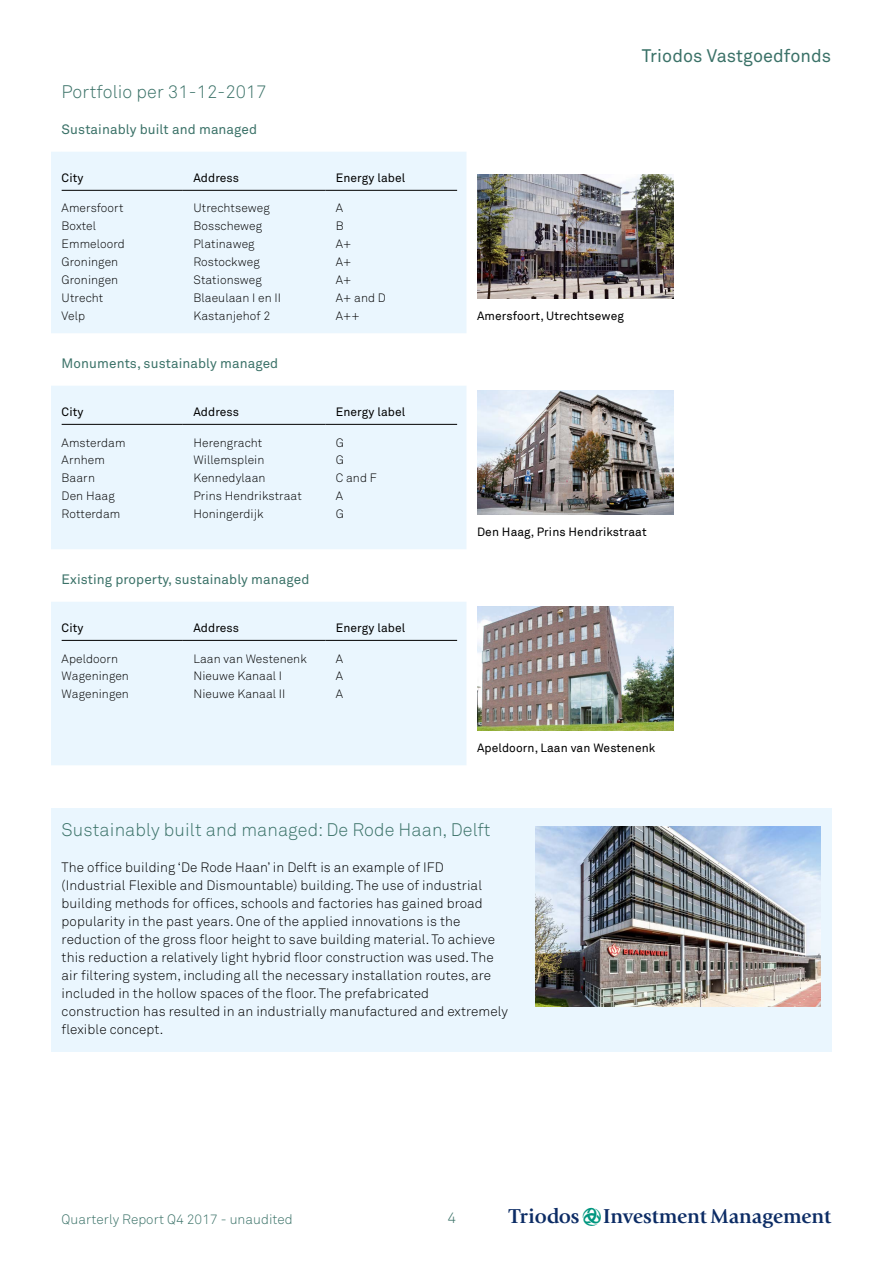
<style>
.page{position:relative;width:893px;height:1263px;background:#fff}
.page>*{position:absolute;margin:0;border:0;box-sizing:border-box;transform-origin:0 0}
.t1{font:21px "Triodos B";color:#0c2c65}
.t2{font:18px "Akkurat Light Pro";letter-spacing:.005em;color:#3b7268}
.t3{font:18px "Akkurat Pro";letter-spacing:.005em;color:#3b7268}
.t4{font:15px "Akkurat Light Pro";color:#3b7268}
.t5{font:13.5px/18px "Akkurat Light Pro";letter-spacing:.005em;color:#000}
.t6{font:13.5px "Akkurat Pro";letter-spacing:.005em;color:#3b7268}
.t7{font:13.5px "Akkurat Light Pro";letter-spacing:.005em;color:#3b7268}
.t8{font:12px "Akkurat Light Pro";letter-spacing:.005em;color:#000}
.t9{font:12px "Akkurat";letter-spacing:.005em;color:#000}
.t10{font:12px "Akkurat Pro";letter-spacing:.005em;color:#000}
.s1{font-family:"Triodos"}
.s2{font-family:"Triodos";color:#00967f}
</style>
<div class="page">
<div style="left:51px;top:809px;width:780px;height:243px;background:#eaf6fe"></div>
<div style="left:51px;top:152px;width:415px;height:181px;background:#eaf6fe"></div>
<hr style="left:62px;top:190px;width:121px;height:1px;background:#000">
<hr style="left:183px;top:190px;width:142px;height:1px;background:#000">
<hr style="left:325px;top:190px;width:132px;height:1px;background:#000">
<img style="left:477px;top:174px;width:196px;height:124px">
<div style="left:51px;top:386px;width:415px;height:163px;background:#eaf6fe"></div>
<hr style="left:62px;top:424px;width:121px;height:1px;background:#000">
<hr style="left:183px;top:424px;width:142px;height:1px;background:#000">
<hr style="left:325px;top:424px;width:132px;height:1px;background:#000">
<img style="left:477px;top:390px;width:196px;height:124px">
<div style="left:51px;top:602px;width:415px;height:163px;background:#eaf6fe"></div>
<hr style="left:62px;top:640px;width:121px;height:1px;background:#000">
<hr style="left:183px;top:640px;width:142px;height:1px;background:#000">
<hr style="left:325px;top:640px;width:132px;height:1px;background:#000">
<img style="left:477px;top:606px;width:196px;height:124px">
<img style="left:536px;top:827px;width:284px;height:180px">
<h2 class="t3" style="left:642px;top:45px;width:191px">Triodos Vastgoedfonds</h2>
<h2 class="t2" style="left:62px;top:81px;width:207px">Portfolio per 31-12-2017</h2>
<p class="t6" style="left:62px;top:121px;width:197px">Sustainably built and managed</p>
<p class="t10" style="left:62px;top:171px;width:23px">City</p>
<p class="t10" style="left:193px;top:171px;width:47px">Address</p>
<p class="t10" style="left:336px;top:171px;width:71px">Energy label</p>
<p class="t8" style="left:62px;top:201px;width:63px">Amersfoort</p>
<p class="t8" style="left:193px;top:201px;width:78px">Utrechtseweg</p>
<p class="t8" style="left:336px;top:201px;width:9px">A</p>
<p class="t8" style="left:62px;top:219px;width:36px">Boxtel</p>
<p class="t8" style="left:193px;top:219px;width:70px">Bosscheweg</p>
<p class="t8" style="left:336px;top:219px;width:9px">B</p>
<p class="t8" style="left:62px;top:237px;width:65px">Emmeloord</p>
<p class="t8" style="left:193px;top:237px;width:63px">Platinaweg</p>
<p class="t8" style="left:336px;top:237px;width:17px">A+</p>
<p class="t8" style="left:62px;top:255px;width:58px">Groningen</p>
<p class="t8" style="left:193px;top:255px;width:68px">Rostockweg</p>
<p class="t8" style="left:336px;top:255px;width:17px">A+</p>
<p class="t8" style="left:62px;top:273px;width:58px">Groningen</p>
<p class="t8" style="left:193px;top:273px;width:70px">Stationsweg</p>
<p class="t8" style="left:336px;top:273px;width:17px">A+</p>
<p class="t8" style="left:62px;top:291px;width:43px">Utrecht</p>
<p class="t8" style="left:193px;top:291px;width:89px">Blaeulaan I en II</p>
<p class="t8" style="left:336px;top:291px;width:51px">A+ and D</p>
<p class="t8" style="left:62px;top:309px;width:25px">Velp</p>
<p class="t8" style="left:193px;top:309px;width:78px">Kastanjehof 2</p>
<p class="t8" style="left:336px;top:309px;width:25px">A++</p>
<p class="t9" style="left:477px;top:308px;width:148px">Amersfoort, Utrechtseweg</p>
<p class="t6" style="left:62px;top:355px;width:218px">Monuments, sustainably managed</p>
<p class="t10" style="left:62px;top:405px;width:23px">City</p>
<p class="t10" style="left:193px;top:405px;width:47px">Address</p>
<p class="t10" style="left:336px;top:405px;width:71px">Energy label</p>
<p class="t8" style="left:62px;top:435px;width:65px">Amsterdam</p>
<p class="t8" style="left:193px;top:435px;width:70px">Herengracht</p>
<p class="t8" style="left:336px;top:435px;width:10px">G</p>
<p class="t8" style="left:62px;top:453px;width:45px">Arnhem</p>
<p class="t8" style="left:193px;top:453px;width:73px">Willemsplein</p>
<p class="t8" style="left:336px;top:453px;width:10px">G</p>
<p class="t8" style="left:62px;top:471px;width:35px">Baarn</p>
<p class="t8" style="left:193px;top:471px;width:74px">Kennedylaan</p>
<p class="t8" style="left:336px;top:471px;width:42px">C and F</p>
<p class="t8" style="left:62px;top:489px;width:55px">Den Haag</p>
<p class="t8" style="left:193px;top:489px;width:110px">Prins Hendrikstraat</p>
<p class="t8" style="left:336px;top:489px;width:9px">A</p>
<p class="t8" style="left:62px;top:507px;width:60px">Rotterdam</p>
<p class="t8" style="left:193px;top:507px;width:72px">Honingerdijk</p>
<p class="t8" style="left:336px;top:507px;width:10px">G</p>
<p class="t9" style="left:477px;top:524px;width:171px">Den Haag, Prins Hendrikstraat</p>
<p class="t6" style="left:62px;top:571px;width:249px">Existing property, sustainably managed</p>
<p class="t10" style="left:62px;top:621px;width:23px">City</p>
<p class="t10" style="left:193px;top:621px;width:47px">Address</p>
<p class="t10" style="left:336px;top:621px;width:71px">Energy label</p>
<p class="t8" style="left:62px;top:651px;width:58px">Apeldoorn</p>
<p class="t8" style="left:193px;top:651px;width:115px">Laan van Westenenk</p>
<p class="t8" style="left:336px;top:651px;width:9px">A</p>
<p class="t8" style="left:62px;top:669px;width:69px">Wageningen</p>
<p class="t8" style="left:193px;top:669px;width:90px">Nieuwe Kanaal I</p>
<p class="t8" style="left:336px;top:669px;width:9px">A</p>
<p class="t8" style="left:62px;top:687px;width:69px">Wageningen</p>
<p class="t8" style="left:193px;top:687px;width:94px">Nieuwe Kanaal II</p>
<p class="t8" style="left:336px;top:687px;width:9px">A</p>
<p class="t9" style="left:477px;top:740px;width:180px">Apeldoorn, Laan van Westenenk</p>
<h2 class="t2" style="left:62px;top:819px;width:430px">Sustainably built and managed: De Rode Haan, Delft</h2>
<p class="t5" style="left:62px;top:858px;width:448px">The office building ‘De Rode Haan’ in Delft is an example of IFD (Industrial Flexible and Dismountable) building. The use of industrial building methods for offices, schools and factories has gained broad popularity in the past years. One of the applied innovations is the reduction of the gross floor height to save building material. To achieve this reduction a relatively light hybrid floor construction was used. The air filtering system, including all the necessary installation routes, are included in the hollow spaces of the floor. The prefabricated construction has resulted in an industrially manufactured and extremely flexible concept.</p>
<p class="t7" style="left:62px;top:1211px;width:233px">Quarterly Report Q4 2017 - unaudited</p>
<p class="t4" style="left:447px;top:1209px;width:10px">4</p>
<h1 class="t1" style="left:509px;top:1207px;width:324px"><span class="s1">T</span><span class="s2">L</span>IM</h1>
</div>
